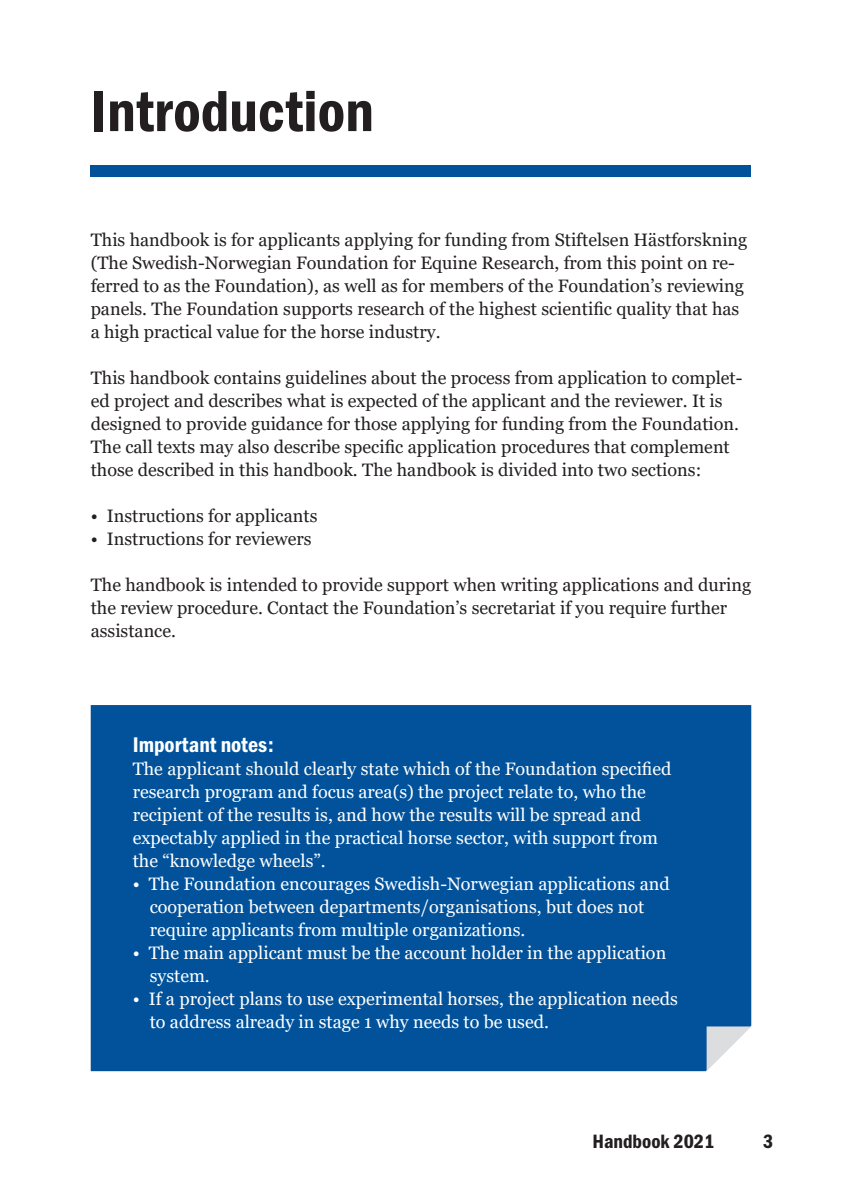
<style>
.page{position:relative;width:842px;height:1191px;background:#fff}
.page>*{position:absolute;margin:0;border:0;box-sizing:border-box;transform-origin:0 0}
.t1{font:60px "Franklin Gothic URW Con Dem";color:#231f20}
.t2{font:22px "Franklin Gothic URW Con Dem";color:#fff}
.t3{font:20px "Franklin Gothic URW Con Dem";color:#231f20}
.t4{font:18px/23px "Georgia";color:#231f20}
.t5{font:18px/23px "Georgia";color:#fff}
</style>
<div class="page">
<div style="left:91px;top:705px;width:660px;height:366px;background:#01529b"></div>
<div style="left:91px;top:165px;width:660px;height:11px;background:#01529b"></div>
<svg style="left:707px;top:1026px;width:44px;height:45px"></svg>
<h1 class="t1" style="left:91px;top:71px;width:285px">Introduction</h1>
<p class="t4" style="left:91px;top:229px;width:658px">This handbook is for applicants applying for funding from Stiftelsen Hästforskning (The Swedish-Norwegian Foundation for Equine Research, from this point on re&shy;ferred to as the Foundation), as well as for members of the Foundation’s reviewing panels. The Foundation supports research of the highest scientific quality that has a high practical value for the horse industry.</p>
<p class="t4" style="left:91px;top:367px;width:653px">This handbook contains guidelines about the process from application to complet&shy;ed project and describes what is expected of the applicant and the reviewer. It is designed to provide guidance for those applying for funding from the Foundation.<br>The call texts may also describe specific application procedures that complement those described in this handbook. The handbook is divided into two sections:</p>
<p class="t4" style="left:91px;top:505px;width:228px">• Instructions for applicants</p>
<p class="t4" style="left:91px;top:528px;width:222px">• Instructions for reviewers</p>
<p class="t4" style="left:91px;top:574px;width:662px">The handbook is intended to provide support when writing applications and during the review procedure. Contact the Foundation’s secretariat if you require further assistance.</p>
<p class="t2" style="left:133px;top:730px;width:142px">Important notes:</p>
<p class="t5" style="left:133px;top:758px;width:540px">The applicant should clearly state which of the Foundation specified research program and focus area(s) the project relate to, who the recipient of the results is, and how the results will be spread and expectably applied in the practical horse sector, with support from the “knowledge wheels”.</p>
<p class="t5" style="left:150px;top:873px;width:521px;text-indent:-17px">• The Foundation encourages Swedish-Norwegian applications and cooperation between departments/organisations, but does not require applicants from multiple organizations.</p>
<p class="t5" style="left:150px;top:942px;width:518px;text-indent:-17px">• The main applicant must be the account holder in the application system.</p>
<p class="t5" style="left:150px;top:988px;width:530px;text-indent:-17px">• If a project plans to use experimental horses, the application needs to address already in stage 1 why needs to be used.</p>
<p class="t3" style="left:593px;top:1128px;width:123px">Handbook 2021</p>
<p class="t3" style="left:763px;top:1128px;width:12px">3</p>
</div>
